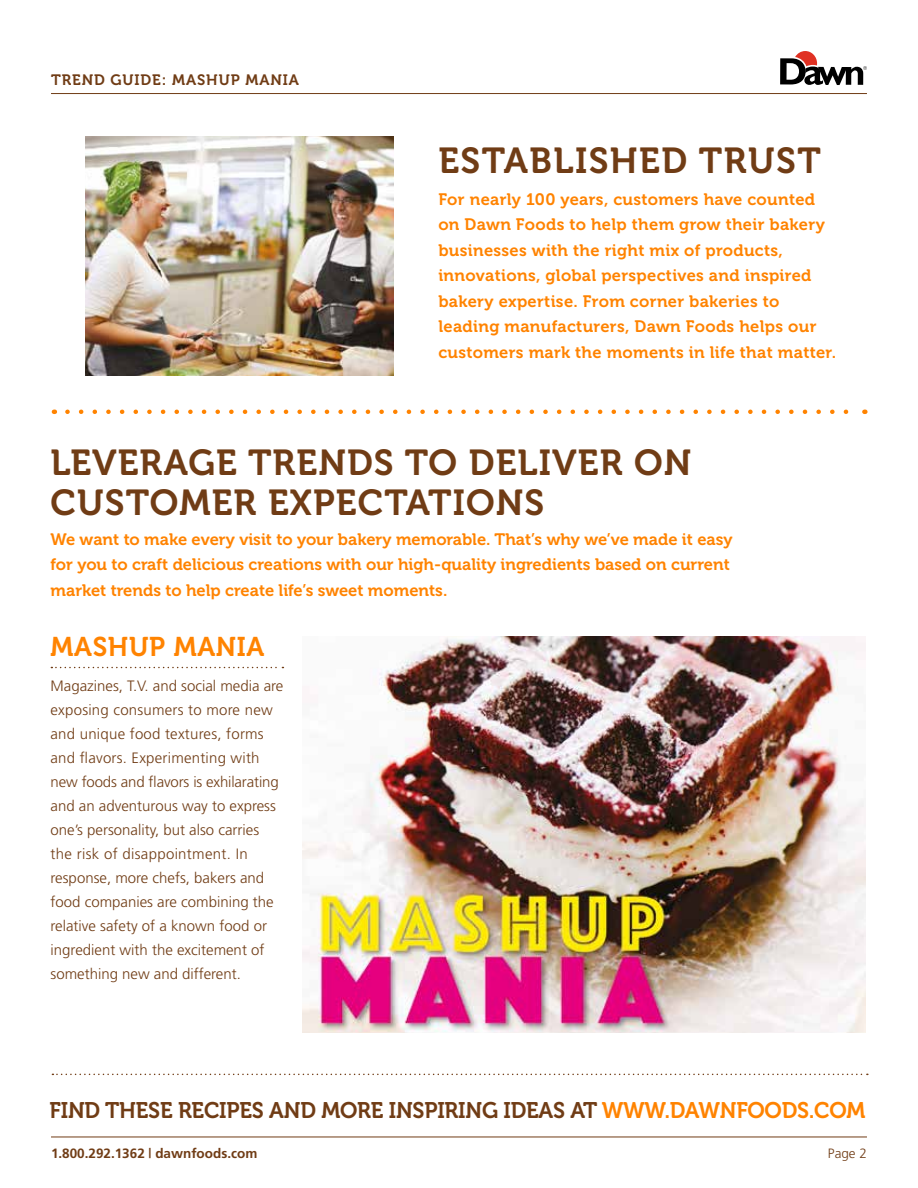
<style>
.page{position:relative;width:918px;height:1188px;background:#fff}
.page>*{position:absolute;margin:0;border:0;box-sizing:border-box;transform-origin:0 0}
.t1{font:36px/40.5px "Museo 700";letter-spacing:.03em;color:#703c15}
.t2{font:27px "Museo 700";letter-spacing:.025em;color:#ff8300}
.t3{font:22.5px "Museo 700";letter-spacing:-.01em;color:#703c15}
.t4{font:16.5px/25.5px "Museo 700";letter-spacing:.015em;color:#ff8300}
.t5{font:300 15px/24px "Frutiger";color:#703c15}
.t6{font:15px "Museo 700";letter-spacing:.06em;color:#703c15}
.t7{font:700 13.5px "Frutiger";color:#703c15}
.t8{font:300 13.5px "Frutiger";color:#703c15}
.s1{color:#ff8300}
</style>
<div class="page">
<hr style="left:51px;top:1137px;width:816px;height:1px;background:#703c15">
<hr style="left:51px;top:93px;width:816px;height:1px;background:#703c15">
<svg style="left:780px;top:51px;width:87px;height:34px"></svg>
<svg style="left:67px;top:410px;width:782px;height:4px"></svg>
<img style="left:303px;top:636px;width:562px;height:397px">
<svg style="left:52px;top:1074px;width:816px;height:1px"></svg>
<img style="left:85px;top:136px;width:308px;height:239px">
<svg style="left:51px;top:667px;width:232px;height:1px"></svg>
<p class="t6" style="left:51px;top:72px;width:250px">TREND GUIDE: MASHUP MANIA</p>
<h1 class="t1" style="left:438px;top:141px;width:384px">ESTABLISHED TRUST</h1>
<p class="t4" style="left:438px;top:187px;width:399px">For nearly 100 years, customers have counted on Dawn Foods to help them grow their bakery businesses with the right mix of products, innovations, global perspectives and inspired bakery expertise. From corner bakeries to leading manufacturers, Dawn Foods helps our customers mark the moments in life that matter.</p>
<h1 class="t1" style="left:51px;top:442px;width:642px">LEVERAGE TRENDS TO DELIVER ON<br>CUSTOMER EXPECTATIONS</h1>
<p class="t4" style="left:51px;top:527px;width:684px">We want to make every visit to your bakery memorable. That’s why we’ve made it easy for you to craft delicious creations with our high-quality ingredients based on current market trends to help create life’s sweet moments.</p>
<h2 class="t2" style="left:51px;top:632px;width:215px">MASHUP MANIA</h2>
<p class="t5" style="left:51px;top:674px;width:234px">Magazines, T.V. and social media are exposing consumers to more new and unique food textures, forms and flavors. Experimenting with new foods and flavors is exhilarating and an adventurous way to express one’s personality, but also carries the risk of disappointment. In response, more chefs, bakers and food companies are combining the relative safety of a known food or ingredient with the excitement of something new and different.</p>
<h3 class="t3" style="left:50px;top:1098px;width:817px">FIND THESE RECIPES AND MORE INSPIRING IDEAS AT <span class="s1">WWW.DAWNFOODS.COM</span></h3>
<p class="t7" style="left:51px;top:1146px;width:208px">1.800.292.1362 | dawnfoods.com</p>
<p class="t8" style="left:828px;top:1146px;width:41px">Page 2</p>
</div>
